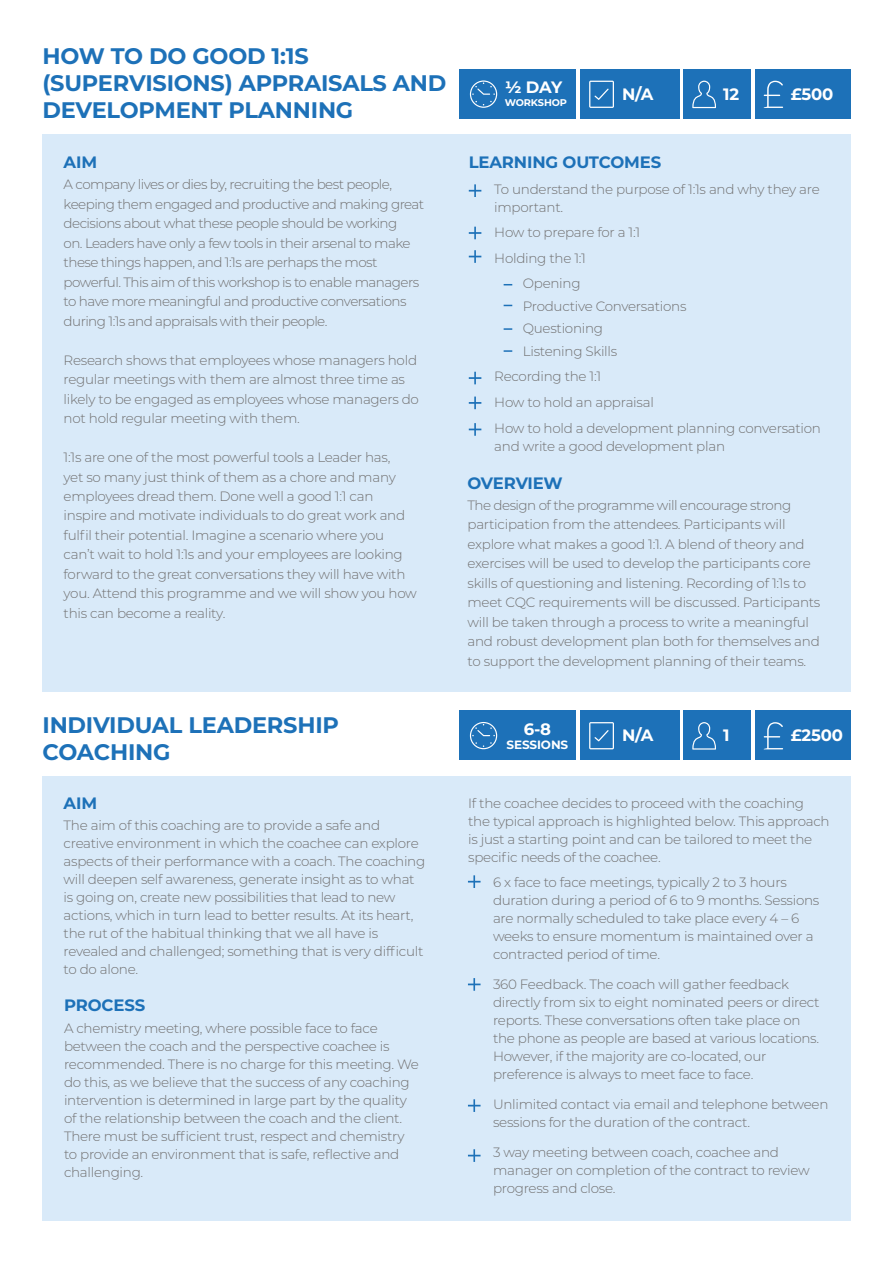
<style>
.page{position:relative;width:893px;height:1263px;background:#fff}
.page>*{position:absolute;margin:0;border:0;box-sizing:border-box;transform-origin:0 0}
.t1{font:700 22.5px/27px "Montserrat";letter-spacing:-.01em;color:#1d71b8}
.t2{font:700 16.5px "Montserrat";letter-spacing:-.01em;color:#1d71b8}
.t3{font:700 16.5px "Montserrat";letter-spacing:-.01em;color:#fff}
.t4{font:300 13.5px/18px "Montserrat";letter-spacing:-.02em;color:#706f6f}
.t5{font:300 13.5px/19.5px "Montserrat";letter-spacing:-.04em;color:#706f6f}
.t6{font:700 12px "Montserrat";letter-spacing:-.01em;color:#fff}
.t7{font:700 9.75px "Montserrat";letter-spacing:-.01em;color:#fff}
</style>
<div class="page">
<div style="left:43px;top:776px;width:808px;height:444px;background:#d9eaf9"></div>
<div style="left:459px;top:710px;width:116px;height:50px;background:#1d71b8"></div>
<svg style="left:470px;top:722px;width:27px;height:27px"></svg>
<div style="left:580px;top:710px;width:99px;height:50px;background:#1d71b8"></div>
<svg style="left:589px;top:722px;width:25px;height:27px"></svg>
<div style="left:755px;top:710px;width:95px;height:50px;background:#1d71b8"></div>
<svg style="left:764px;top:722px;width:19px;height:27px"></svg>
<div style="left:683px;top:710px;width:68px;height:50px;background:#1d71b8"></div>
<svg style="left:692px;top:722px;width:24px;height:28px"></svg>
<svg style="left:468px;top:875px;width:13px;height:13px"></svg>
<svg style="left:468px;top:978px;width:13px;height:13px"></svg>
<svg style="left:468px;top:1099px;width:13px;height:13px"></svg>
<svg style="left:468px;top:1149px;width:13px;height:13px"></svg>
<div style="left:459px;top:69px;width:116px;height:50px;background:#1d71b8"></div>
<svg style="left:470px;top:80px;width:27px;height:28px"></svg>
<div style="left:580px;top:69px;width:99px;height:50px;background:#1d71b8"></div>
<svg style="left:589px;top:81px;width:25px;height:27px"></svg>
<div style="left:755px;top:69px;width:95px;height:50px;background:#1d71b8"></div>
<svg style="left:764px;top:81px;width:19px;height:27px"></svg>
<div style="left:683px;top:69px;width:68px;height:50px;background:#1d71b8"></div>
<svg style="left:692px;top:81px;width:24px;height:27px"></svg>
<div style="left:43px;top:134px;width:808px;height:558px;background:#d9eaf9"></div>
<svg style="left:469px;top:184px;width:12px;height:13px"></svg>
<svg style="left:469px;top:227px;width:12px;height:12px"></svg>
<svg style="left:469px;top:250px;width:12px;height:13px"></svg>
<svg style="left:469px;top:372px;width:12px;height:12px"></svg>
<svg style="left:469px;top:397px;width:12px;height:12px"></svg>
<svg style="left:469px;top:423px;width:12px;height:13px"></svg>
<svg style="left:504px;top:328px;width:8px;height:2px"></svg>
<svg style="left:504px;top:350px;width:8px;height:2px"></svg>
<h1 class="t1" style="left:43px;top:44px;width:405px">HOW TO DO GOOD 1:1S (SUPERVISIONS) APPRAISALS AND<br>DEVELOPMENT PLANNING</h1>
<p class="t2" style="left:64px;top:154px;width:35px">AIM</p>
<p class="t5" style="left:64px;top:175px;width:362px">A company lives or dies by, recruiting the best people, keeping them engaged and productive and making great decisions about what these people should be working<br>on. Leaders have only a few tools in their arsenal to make these things happen, and 1:1s are perhaps the most powerful. This aim of this workshop is to enable managers to have more meaningful and productive conversations during 1:1s and appraisals with their people.</p>
<p class="t4" style="left:64px;top:350px;width:357px;line-height:19.5px">Research shows that employees whose managers hold regular meetings with them are almost three time as likely to be engaged as employees whose managers do not hold regular meeting with them.</p>
<p class="t4" style="left:64px;top:448px;width:355px;line-height:19.5px">1:1s are one of the most powerful tools a Leader has,<br>yet so many just think of them as a chore and many employees dread them. Done well a good 1:1 can inspire and motivate individuals to do great work and fulfil their potential. Imagine a scenario where you can’t wait to hold 1:1s and your employees are looking forward to the great conversations they will have with you. Attend this programme and we will show you how this can become a reality.</p>
<h1 class="t1" style="left:43px;top:712px;width:298px">INDIVIDUAL LEADERSHIP<br>COACHING</h1>
<p class="t2" style="left:64px;top:795px;width:35px">AIM</p>
<p class="t4" style="left:64px;top:817px;width:363px">The aim of this coaching are to provide a safe and creative environment in which the coachee can explore aspects of their performance with a coach. The coaching will deepen self awareness, generate insight as to what is going on, create new possibilities that lead to new actions, which in turn lead to better results. At its heart, the rut of the habitual thinking that we all have is revealed and challenged; something that is very difficult to do alone.</p>
<p class="t2" style="left:64px;top:997px;width:83px">PROCESS</p>
<p class="t4" style="left:64px;top:1020px;width:356px">A chemistry meeting, where possible face to face between the coach and the perspective coachee is recommended. There is no charge for this meeting. We do this, as we believe that the success of any coaching intervention is determined in large part by the quality of the relationship between the coach and the client.<br>There must be sufficient trust, respect and chemistry to provide an environment that is safe, reflective and challenging.</p>
<p class="t3" style="left:505px;top:79px;width:59px">1/2 DAY</p>
<p class="t7" style="left:505px;top:98px;width:64px">WORKSHOP</p>
<p class="t3" style="left:622px;top:86px;width:33px">N/A</p>
<p class="t3" style="left:723px;top:86px;width:15px">12</p>
<p class="t3" style="left:791px;top:86px;width:44px">£500</p>
<p class="t2" style="left:469px;top:155px;width:194px">LEARNING OUTCOMES</p>
<p class="t4" style="left:494px;top:181px;width:327px">To understand the purpose of 1:1s and why they are important.</p>
<p class="t4" style="left:494px;top:224px;width:147px">How to prepare for a 1:1</p>
<p class="t4" style="left:494px;top:250px;width:93px">Holding the 1:1</p>
<p class="t4" style="left:523px;top:275px;width:59px">Opening</p>
<p class="t4" style="left:523px;top:295px;width:165px;line-height:22.5px">Productive Conversations<br>Questioning<br>Listening Skills</p>
<p class="t4" style="left:494px;top:364px;width:328px;line-height:25.5px">Recording the 1:1<br>How to hold an appraisal<br>How to hold a development planning conversation</p>
<p class="t4" style="left:494px;top:437px;width:232px">and write a good development plan</p>
<p class="t2" style="left:467px;top:475px;width:97px">OVERVIEW</p>
<p class="t4" style="left:467px;top:495px;width:354px;line-height:19.5px">The design of the programme will encourage strong participation from the attendees. Participants will explore what makes a good 1:1. A blend of theory and exercises will be used to develop the participants core skills of questioning and listening. Recording of 1:1s to meet CQC requirements will be discussed. Participants will be taken through a process to write a meaningful and robust development plan both for themselves and to support the development planning of their teams.</p>
<p class="t3" style="left:524px;top:721px;width:29px">6-8</p>
<p class="t6" style="left:507px;top:738px;width:63px">SESSIONS</p>
<p class="t3" style="left:622px;top:727px;width:33px">N/A</p>
<p class="t3" style="left:723px;top:727px;width:8px">1</p>
<p class="t3" style="left:791px;top:727px;width:54px">£2500</p>
<p class="t4" style="left:468px;top:795px;width:363px">If the coachee decides to proceed with the coaching<br>the typical approach is highlighted below. This approach is just a starting point and can be tailored to meet the specific needs of the coachee.</p>
<p class="t4" style="left:493px;top:873px;width:328px">6 x face to face meetings, typically 2 to 3 hours duration during a period of 6 to 9 months. Sessions are normally scheduled to take place every 4 – 6 weeks to ensure momentum is maintained over a contracted period of time.</p>
<p class="t4" style="left:493px;top:975px;width:328px">360 Feedback. The coach will gather feedback directly from six to eight nominated peers or direct reports. These conversations often take place on the phone as people are based at various locations.<br>However, if the majority are co-located, our preference is always to meet face to face.</p>
<p class="t4" style="left:493px;top:1095px;width:337px">Unlimited contact via email and telephone between sessions for the duration of the contract.</p>
<p class="t4" style="left:493px;top:1143px;width:318px">3 way meeting between coach, coachee and manager on completion of the contract to review progress and close.</p>
</div>
